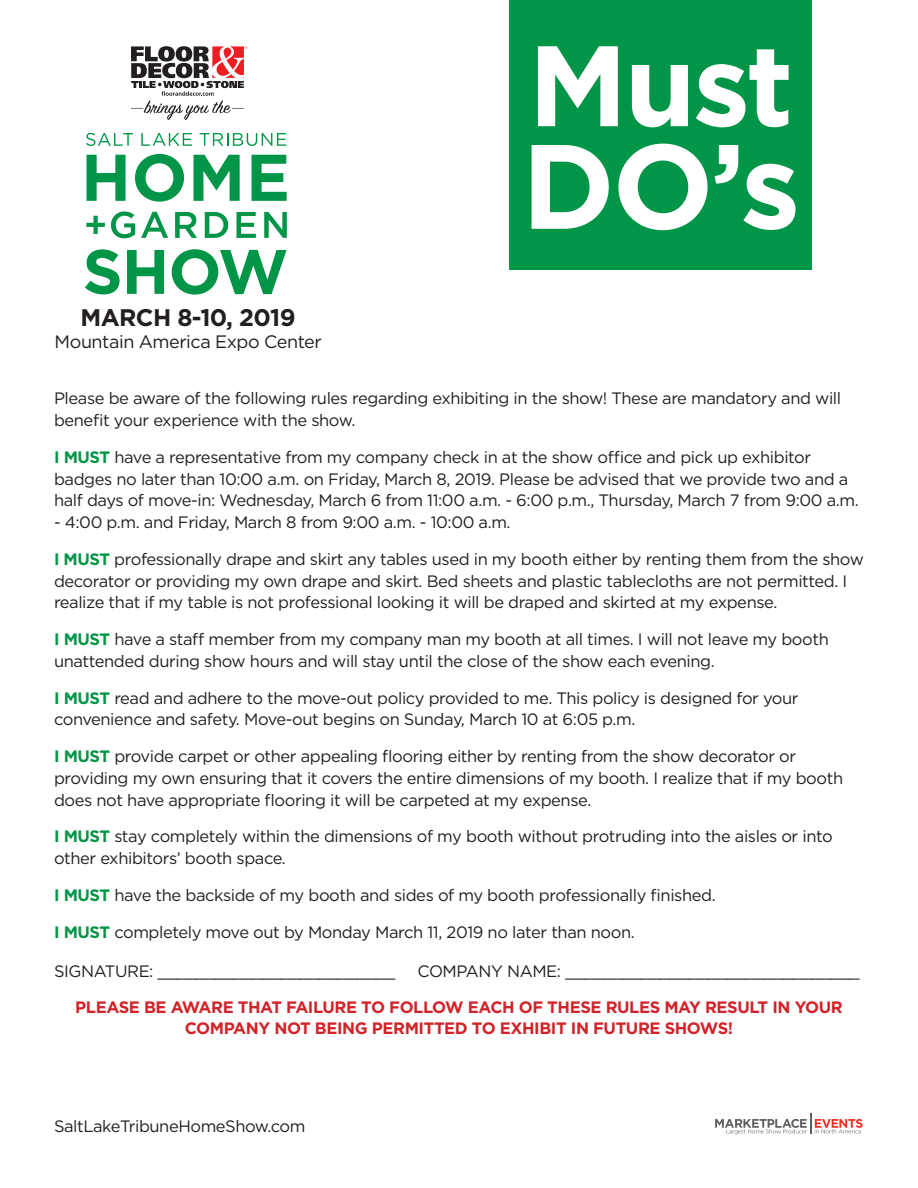
<style>
.page{position:relative;width:918px;height:1188px;background:#fff}
.page>*{position:absolute;margin:0;border:0;box-sizing:border-box;transform-origin:0 0}
.t1{font:700 119.7px "Gotham";color:#fff}
.t2{font:700 114.15px "Gotham";color:#fff}
.t3{font:700 24px "Gotham";letter-spacing:-.025em;color:#231f20}
.t4{font:18px "Gotham";letter-spacing:-.025em;color:#231f20}
.t5{font:16.5px/21.8px "Gotham";letter-spacing:-.025em;color:#231f20}
.t6{font:700 16.5px/21px "Gotham";letter-spacing:-.025em;color:#d1232a;text-align:center}
.s1{font-weight:700;color:#009547}
</style>
<div class="page">
<div style="left:510px;top:0;width:302px;height:270px;background:#009547"></div>
<svg style="left:86px;top:133px;width:47px;height:13px"></svg>
<svg style="left:141px;top:133px;width:51px;height:13px"></svg>
<svg style="left:200px;top:133px;width:86px;height:13px"></svg>
<svg style="left:87px;top:155px;width:39px;height:46px"></svg>
<svg style="left:135px;top:154px;width:49px;height:48px"></svg>
<svg style="left:194px;top:155px;width:46px;height:46px"></svg>
<svg style="left:252px;top:155px;width:35px;height:46px"></svg>
<svg style="left:86px;top:216px;width:19px;height:18px"></svg>
<svg style="left:111px;top:212px;width:24px;height:26px"></svg>
<svg style="left:141px;top:212px;width:27px;height:26px"></svg>
<svg style="left:175px;top:212px;width:22px;height:26px"></svg>
<svg style="left:205px;top:212px;width:23px;height:26px"></svg>
<svg style="left:236px;top:212px;width:20px;height:26px"></svg>
<svg style="left:264px;top:212px;width:23px;height:26px"></svg>
<svg style="left:85px;top:249px;width:35px;height:45px"></svg>
<svg style="left:127px;top:250px;width:37px;height:44px"></svg>
<svg style="left:172px;top:249px;width:115px;height:46px"></svg>
<svg style="left:131px;top:46px;width:117px;height:74px"></svg>
<hr style="left:810px;top:1113px;width:2px;height:21px;background:#5f5f62">
<svg style="left:715px;top:1119px;width:92px;height:16px"></svg>
<svg style="left:815px;top:1119px;width:48px;height:14px"></svg>
<h3 class="t3" style="left:81px;top:302px;width:217px">MARCH 8-10, 2019</h3>
<p class="t4" style="left:55px;top:330px;width:269px">Mountain America Expo Center</p>
<h2 class="t2" style="left:528px;top:10px;width:267px">Must</h2>
<h1 class="t1" style="left:522px;top:107px;width:280px">DO’s</h1>
<p class="t5" style="left:54px;top:387px;width:789px">Please be aware of the following rules regarding exhibiting in the show! These are mandatory and will benefit your experience with the show.</p>
<p class="t5" style="left:54px;top:446px;width:806px"><span class="s1">I MUST</span> have a representative from my company check in at the show office and pick up exhibitor badges no later than 10:00 a.m. on Friday, March 8, 2019. Please be advised that we provide two and a half days of move-in: Wednesday, March 6 from 11:00 a.m. - 6:00 p.m., Thursday, March 7 from 9:00 a.m.</p>
<p class="t5" style="left:54px;top:511px;width:458px">- 4:00 p.m. and Friday, March 8 from 9:00 a.m. - 10:00 a.m.</p>
<p class="t5" style="left:54px;top:548px;width:811px"><span class="s1">I MUST</span> professionally drape and skirt any tables used in my booth either by renting them from the show decorator or providing my own drape and skirt. Bed sheets and plastic tablecloths are not permitted. I realize that if my table is not professional looking it will be draped and skirted at my expense.</p>
<p class="t5" style="left:54px;top:628px;width:776px"><span class="s1">I MUST</span> have a staff member from my company man my booth at all times. I will not leave my booth unattended during show hours and will stay until the close of the show each evening.</p>
<p class="t5" style="left:54px;top:687px;width:746px"><span class="s1">I MUST</span> read and adhere to the move-out policy provided to me. This policy is designed for your convenience and safety. Move-out begins on Sunday, March 10 at 6:05 p.m.</p>
<p class="t5" style="left:54px;top:745px;width:791px"><span class="s1">I MUST</span> provide carpet or other appealing flooring either by renting from the show decorator or providing my own ensuring that it covers the entire dimensions of my booth. I realize that if my booth does not have appropriate flooring it will be carpeted at my expense.</p>
<p class="t5" style="left:54px;top:825px;width:780px"><span class="s1">I MUST</span> stay completely within the dimensions of my booth without protruding into the aisles or into other exhibitors’ booth space.</p>
<p class="t5" style="left:54px;top:884px;width:663px"><span class="s1">I MUST</span> have the backside of my booth and sides of my booth professionally finished.</p>
<p class="t5" style="left:54px;top:921px;width:582px"><span class="s1">I MUST</span> completely move out by Monday March 11, 2019 no later than noon.</p>
<p class="t5" style="left:54px;top:960px;width:343px">SIGNATURE: _________________________</p>
<p class="t5" style="left:418px;top:960px;width:444px">COMPANY NAME: _______________________________</p>
<p class="t6" style="left:75px;top:997px;width:769px">PLEASE BE AWARE THAT FAILURE TO FOLLOW EACH OF THESE RULES MAY RESULT IN YOUR<br>COMPANY NOT BEING PERMITTED TO EXHIBIT IN FUTURE SHOWS!</p>
<p class="t5" style="left:54px;top:1115px;width:253px">SaltLakeTribuneHomeShow.com</p>
</div>
